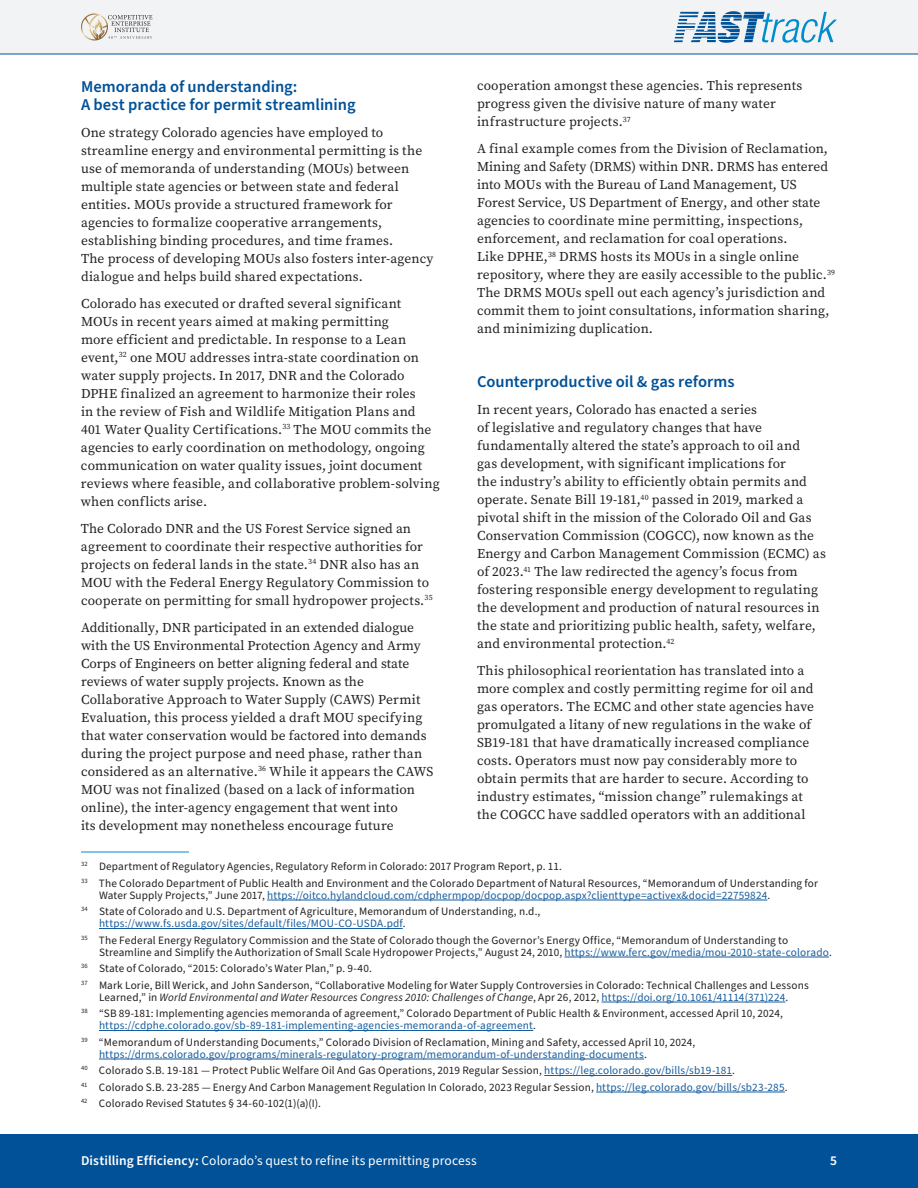
<style>
.page{position:relative;width:918px;height:1188px;background:#fff}
.page>*{position:absolute;margin:0;border:0;box-sizing:border-box;transform-origin:0 0}
.t1{font:600 16.5px/18px "Source Sans Pro";color:#015198}
.t2{font:13.5px/18px "Source Serif Pro";letter-spacing:.01em;color:#231f20}
.t3{font:13.5px "Source Sans Pro";letter-spacing:.01em;color:#fff}
.t4{font:600 13.5px "Source Sans Pro";color:#fff}
.Footnote_Text{font:11.25px/12px "Source Sans Pro";letter-spacing:.015em;color:#231f20}
.s1{color:#175d9e}
.s2{font-style:italic}
.s3{font-weight:600}
</style>
<div class="page">
<hr style="left:81px;top:852px;width:108px;height:1px;background:#008ccf">
<hr style="left:267px;top:900px;width:500px;height:1px;background:#175d9e">
<hr style="left:99px;top:928px;width:304px;height:1px;background:#175d9e">
<hr style="left:565px;top:957px;width:264px;height:1px;background:#175d9e">
<hr style="left:602px;top:1002px;width:183px;height:1px;background:#175d9e">
<hr style="left:99px;top:1030px;width:434px;height:1px;background:#175d9e">
<hr style="left:99px;top:1059px;width:545px;height:1px;background:#175d9e">
<hr style="left:544px;top:1075px;width:188px;height:1px;background:#175d9e">
<hr style="left:596px;top:1092px;width:189px;height:1px;background:#175d9e">
<div style="left:0;top:0;width:918px;height:54px;background:#f2f3f4"></div>
<div style="left:0;top:1134px;width:918px;height:54px;background:#015198"></div>
<svg style="left:81px;top:14px;width:72px;height:26px"></svg>
<svg style="left:674px;top:11px;width:163px;height:32px"></svg>
<p class="t1" style="left:81px;top:78px;width:276px">Memoranda of understanding:<br>A best practice for permit streamlining</p>
<p class="t2" style="left:81px;top:123px;width:354px">One strategy Colorado agencies have employed to streamline energy and environmental permitting is the use of memoranda of understanding (MOUs) between multiple state agencies or between state and federal entities. MOUs provide a structured framework for agencies to formalize cooperative arrangements, establishing binding procedures, and time frames.<br>The process of developing MOUs also fosters inter-agency dialogue and helps build shared expectations.</p>
<p class="t2" style="left:81px;top:294px;width:360px">Colorado has executed or drafted several significant MOUs in recent years aimed at making permitting<br>more efficient and predictable. In response to a Lean event,<sup>32</sup> one MOU addresses intra-state coordination on water supply projects. In 2017, DNR and the Colorado DPHE finalized an agreement to harmonize their roles<br>in the review of Fish and Wildlife Mitigation Plans and<br>401 Water Quality Certifications.<sup>33</sup> The MOU commits the agencies to early coordination on methodology, ongoing communication on water quality issues, joint document reviews where feasible, and collaborative problem-solving when conflicts arise.</p>
<p class="t2" style="left:81px;top:519px;width:353px">The Colorado DNR and the US Forest Service signed an agreement to coordinate their respective authorities for projects on federal lands in the state.<sup>34</sup> DNR also has an MOU with the Federal Energy Regulatory Commission to cooperate on permitting for small hydropower projects.<sup>35</sup></p>
<p class="t2" style="left:81px;top:618px;width:354px">Additionally, DNR participated in an extended dialogue with the US Environmental Protection Agency and Army Corps of Engineers on better aligning federal and state reviews of water supply projects. Known as the Collaborative Approach to Water Supply (CAWS) Permit Evaluation, this process yielded a draft MOU specifying that water conservation would be factored into demands during the project purpose and need phase, rather than considered as an alternative.<sup>36</sup> While it appears the CAWS MOU was not finalized (based on a lack of information online), the inter-agency engagement that went into<br>its development may nonetheless encourage future</p>
<p class="Footnote_Text" style="left:81px;top:861px;width:482px"><sup>32</sup> Department of Regulatory Agencies, Regulatory Reform in Colorado: 2017 Program Report, p. 11.</p>
<p class="Footnote_Text" style="left:99px;top:877px;width:721px;text-indent:-18px"><sup>33</sup> The Colorado Department of Public Health and Environment and the Colorado Department of Natural Resources, “Memorandum of Understanding for<br>Water Supply Projects,” June 2017, <span class="s1">https://oitco.hylandcloud.com/cdphermpop/docpop/docpop.aspx?clienttype=activex&amp;docid=22759824</span>.</p>
<p class="Footnote_Text" style="left:99px;top:906px;width:443px;text-indent:-18px"><sup>34</sup> State of Colorado and U.S. Department of Agriculture, Memorandum of Understanding, n.d., <span class="s1">https://www.fs.usda.gov/sites/default/files/MOU-CO-USDA.pdf</span>.</p>
<p class="Footnote_Text" style="left:99px;top:934px;width:734px;text-indent:-18px"><sup>35</sup> The Federal Energy Regulatory Commission and the State of Colorado though the Governor’s Energy Office, “Memorandum of Understanding to<br>Streamline and Simplify the Authorization of Small Scale Hydropower Projects,” August 24, 2010, <span class="s1">https://www.ferc.gov/media/mou-2010-state-colorado</span>.</p>
<p class="Footnote_Text" style="left:81px;top:963px;width:293px"><sup>36</sup> State of Colorado, “2015: Colorado’s Water Plan,” p. 9-40.</p>
<p class="Footnote_Text" style="left:81px;top:979px;width:729px;text-align:center"><sup>37</sup> Mark Lorie, Bill Werick, and John Sanderson, “Collaborative Modeling for Water Supply Controversies in Colorado: Technical Challenges and Lessons<br>Learned,” in <span class="s2">World Environmental and Water Resources Congress 2010: Challenges of Change</span>, Apr 26, 2012, <span class="s1">https://doi.org/10.1061/41114(371)224</span>.</p>
<p class="Footnote_Text" style="left:99px;top:1008px;width:686px;text-indent:-18px"><sup>38</sup> “SB 89-181: Implementing agencies memoranda of agreement,” Colorado Department of Public Health &amp; Environment, accessed April 10, 2024, <span class="s1">https://cdphe.colorado.gov/sb-89-181-implementing-agencies-memoranda-of-agreement</span>.</p>
<p class="Footnote_Text" style="left:99px;top:1036px;width:598px;text-indent:-18px"><sup>39</sup> “Memorandum of Understanding Documents,” Colorado Division of Reclamation, Mining and Safety, accessed April 10, 2024, <span class="s1">https://drms.colorado.gov/programs/minerals-regulatory-program/memorandum-of-understanding-documents</span>.</p>
<p class="Footnote_Text" style="left:81px;top:1065px;width:656px"><sup>40</sup> Colorado S.B. 19-181 — Protect Public Welfare Oil And Gas Operations, 2019 Regular Session, <span class="s1">https://leg.colorado.gov/bills/sb19-181</span>.</p>
<p class="Footnote_Text" style="left:81px;top:1081px;width:708px"><sup>41</sup> Colorado S.B. 23-285 — Energy And Carbon Management Regulation In Colorado, 2023 Regular Session, <span class="s1">https://leg.colorado.gov/bills/sb23-285</span>.</p>
<p class="Footnote_Text" style="left:81px;top:1098px;width:241px"><sup>42</sup> Colorado Revised Statutes § 34-60-102(1)(a)(I).</p>
<p class="t2" style="left:477px;top:77px;width:327px">cooperation amongst these agencies. This represents progress given the divisive nature of many water infrastructure projects.<sup>37</sup></p>
<p class="t2" style="left:477px;top:140px;width:360px">A final example comes from the Division of Reclamation, Mining and Safety (DRMS) within DNR. DRMS has entered into MOUs with the Bureau of Land Management, US Forest Service, US Department of Energy, and other state agencies to coordinate mine permitting, inspections, enforcement, and reclamation for coal operations.<br>Like DPHE,<sup>38</sup> DRMS hosts its MOUs in a single online repository, where they are easily accessible to the public.<sup>39<br></sup>The DRMS MOUs spell out each agency’s jurisdiction and commit them to joint consultations, information sharing, and minimizing duplication.</p>
<p class="t1" style="left:477px;top:373px;width:259px">Counterproductive oil &amp; gas reforms</p>
<p class="t2" style="left:477px;top:401px;width:350px">In recent years, Colorado has enacted a series<br>of legislative and regulatory changes that have fundamentally altered the state’s approach to oil and<br>gas development, with significant implications for<br>the industry’s ability to efficiently obtain permits and operate. Senate Bill 19-181,<sup>40</sup> passed in 2019, marked a pivotal shift in the mission of the Colorado Oil and Gas Conservation Commission (COGCC), now known as the Energy and Carbon Management Commission (ECMC) as of 2023.<sup>41</sup> The law redirected the agency’s focus from fostering responsible energy development to regulating the development and production of natural resources in the state and prioritizing public health, safety, welfare, and environmental protection.<sup>42</sup></p>
<p class="t2" style="left:477px;top:662px;width:339px">This philosophical reorientation has translated into a more complex and costly permitting regime for oil and gas operators. The ECMC and other state agencies have promulgated a litany of new regulations in the wake of SB19-181 that have dramatically increased compliance costs. Operators must now pay considerably more to obtain permits that are harder to secure. According to industry estimates, “mission change” rulemakings at the COGCC have saddled operators with an additional</p>
<p class="t3" style="left:81px;top:1152px;width:397px"><span class="s3">Distilling Efficiency:</span> Colorado’s quest to refine its permitting process</p>
<p class="t4" style="left:830px;top:1152px;width:8px">5</p>
</div>
